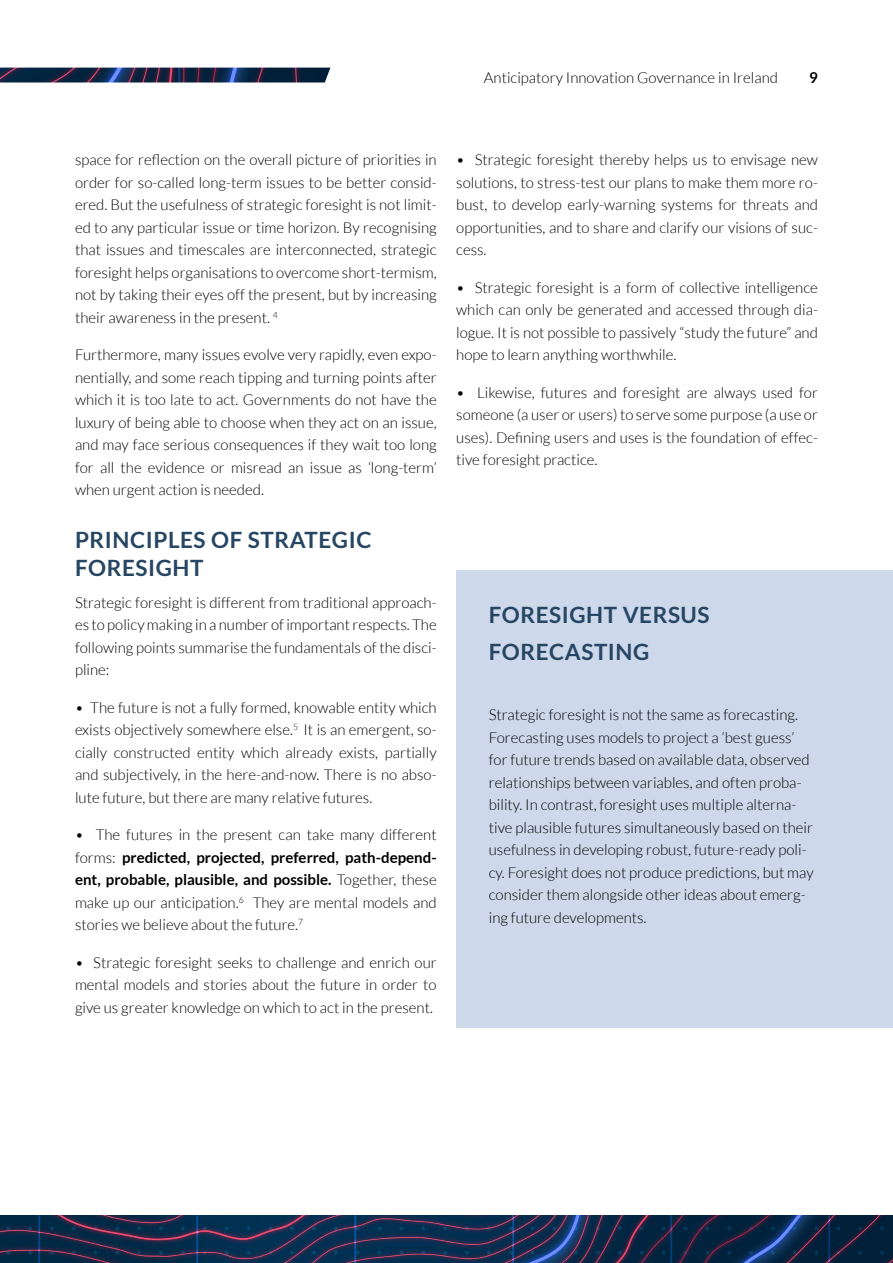
<style>
.page{position:relative;width:893px;height:1263px;background:#fff}
.page>*{position:absolute;margin:0;border:0;box-sizing:border-box;transform-origin:0 0}
.Secondary_Headline{font:700 22.5px/28.5px "Lato";letter-spacing:.025em;color:#264663}
.Standard_Text{font:300 15px/22.5px "Lato";color:#000;text-align:justify}
.Standard_Text_Non_Ju{font:300 15px/22.5px "Lato";color:#000}
.t1{font:700 15px "Lato";color:#000}
.s1{font-weight:700}
</style>
<div class="page">
<img style="left:0;top:1215px;width:893px;height:48px">
<div style="left:456px;top:570px;width:437px;height:458px;background:#cdd8eb"></div>
<img style="left:0;top:68px;width:330px;height:14px">
<p class="Standard_Text_Non_Ju" style="left:484px;top:66px;width:296px">Anticipatory Innovation Governance in Ireland</p>
<p class="t1" style="left:809px;top:68px;width:10px">9</p>
<p class="Standard_Text" style="left:75px;top:148px;width:363px">space for reflection on the overall picture of priorities in order for so-called long-term issues to be better consid&shy;ered. But the usefulness of strategic foresight is not limit&shy;ed to any particular issue or time horizon. By recognising that issues and timescales are interconnected, strategic foresight helps organisations to overcome short-termism, not by taking their eyes off the present, but by increasing their awareness in the present. <sup>4</sup></p>
<p class="Standard_Text" style="left:75px;top:343px;width:363px">Furthermore, many issues evolve very rapidly, even expo&shy;nentially, and some reach tipping and turning points after which it is too late to act. Governments do not have the luxury of being able to choose when they act on an issue, and may face serious consequences if they wait too long for all the evidence or misread an issue as ‘long-term’ when urgent action is needed.</p>
<p class="Secondary_Headline" style="left:75px;top:525px;width:298px">PRINCIPLES OF STRATEGIC<br>FORESIGHT</p>
<p class="Standard_Text" style="left:75px;top:591px;width:363px">Strategic foresight is different from traditional approach&shy;es to policy making in a number of important respects. The following points summarise the fundamentals of the disci&shy;pline:</p>
<p class="Standard_Text" style="left:75px;top:696px;width:363px">• The future is not a fully formed, knowable entity which exists objectively somewhere else.<sup>5</sup> It is an emergent, so&shy;cially constructed entity which already exists, partially and subjectively, in the here-and-now. There is no abso&shy;lute future, but there are many relative futures.</p>
<p class="Standard_Text" style="left:75px;top:823px;width:363px">• The futures in the present can take many different forms: <span class="s1">predicted, projected, preferred, path-depend&shy;ent, probable, plausible, and possible.</span> Together, these make up our anticipation.<sup>6</sup> They are mental models and stories we believe about the future.<sup>7</sup></p>
<p class="Standard_Text" style="left:75px;top:951px;width:363px">• Strategic foresight seeks to challenge and enrich our mental models and stories about the future in order to give us greater knowledge on which to act in the present.</p>
<p class="Standard_Text" style="left:456px;top:148px;width:363px">• Strategic foresight thereby helps us to envisage new solutions, to stress-test our plans to make them more ro&shy;bust, to develop early-warning systems for threats and opportunities, and to share and clarify our visions of suc&shy;cess.</p>
<p class="Standard_Text" style="left:456px;top:276px;width:363px">• Strategic foresight is a form of collective intelligence which can only be generated and accessed through dia&shy;logue. It is not possible to passively “study the future” and hope to learn anything worthwhile.</p>
<p class="Standard_Text" style="left:456px;top:381px;width:363px">• Likewise, futures and foresight are always used for someone (a user or users) to serve some purpose (a use or uses). Defining users and uses is the foundation of effec&shy;tive foresight practice.</p>
<p class="Secondary_Headline" style="left:489px;top:600px;width:222px">FORESIGHT VERSUS</p>
<p class="Secondary_Headline" style="left:489px;top:637px;width:162px">FORECASTING</p>
<p class="Standard_Text_Non_Ju" style="left:489px;top:703px;width:326px">Strategic foresight is not the same as forecasting.<br>Forecasting uses models to project a ‘best guess’ for future trends based on available data, observed relationships between variables, and often proba&shy;bility. In contrast, foresight uses multiple alterna&shy;tive plausible futures simultaneously based on their usefulness in developing robust, future-ready poli&shy;cy. Foresight does not produce predictions, but may consider them alongside other ideas about emerg&shy;ing future developments.</p>
</div>
